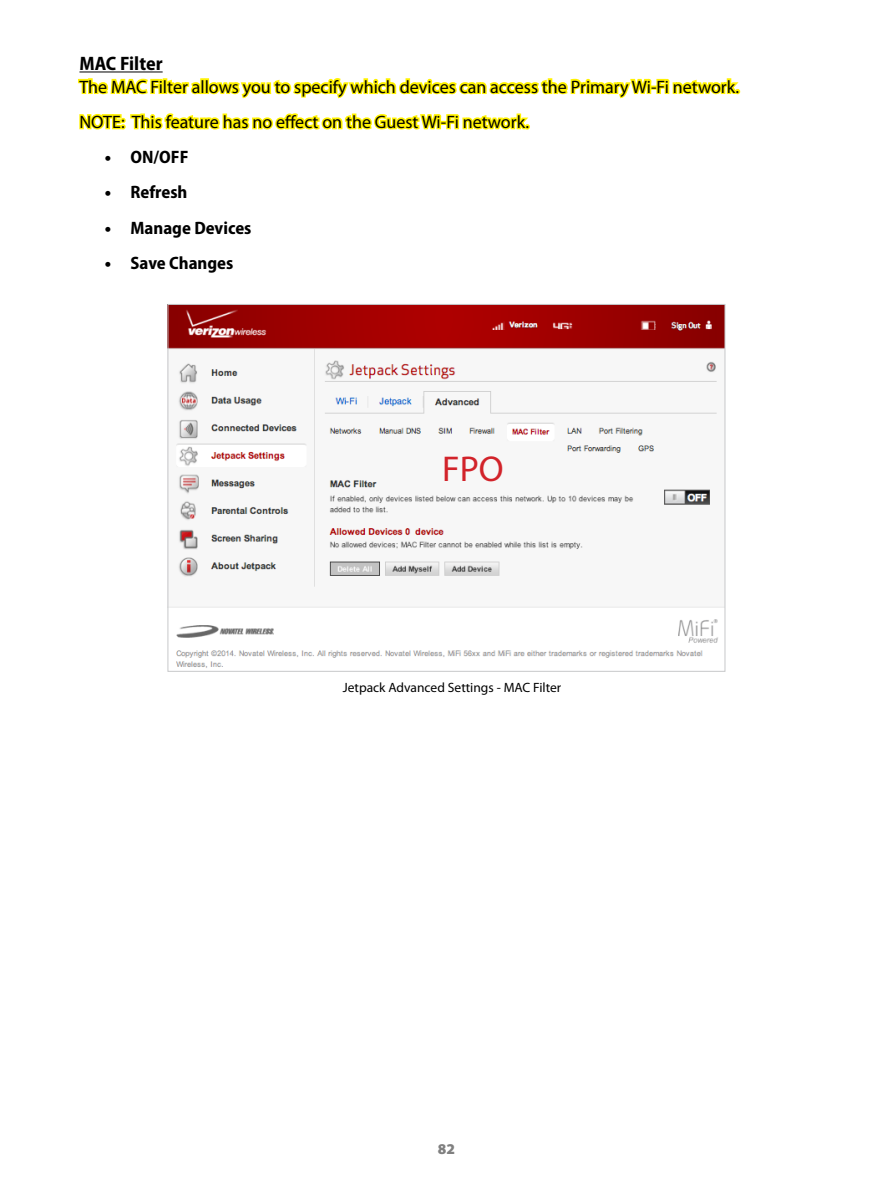
<style>
.page{position:relative;width:893px;height:1188px;background:#fff}
.page>*{position:absolute;margin:0;border:0;box-sizing:border-box;transform-origin:0 0}
.t1{font:36px "Myriad Pro";color:#d2232a}
.t2{font:700 semi-condensed 19.5px "Myriad Pro";color:#000}
.t3{font:18px/35.2px "Myriad Pro";color:#000}
.t4{font:700 semi-condensed 18px "Myriad Pro";color:#000}
.t5{font:900 15px "Myriad Pro";color:#808080}
.t6{font:13.5px "Myriad Pro";color:#000}
</style>
<div class="page">
<svg style="left:78px;top:71px;width:663px;height:59px"></svg>
<img style="left:170px;top:306px;width:553px;height:362px">
<p class="t2" style="left:79px;top:53px;width:85px">MAC Filter</p>
<p class="t3" style="left:79px;top:69px;width:661px">The MAC Filter allows you to specify which devices can access the Primary Wi-Fi network.<br>NOTE: This feature has no effect on the Guest Wi-Fi network.</p>
<p class="t4" style="left:105px;top:147px;width:85px">• ON/OFF</p>
<p class="t4" style="left:105px;top:182px;width:84px">• Refresh</p>
<p class="t4" style="left:105px;top:217px;width:148px">• Manage Devices</p>
<p class="t4" style="left:105px;top:253px;width:130px">• Save Changes</p>
<h1 class="t1" style="left:442px;top:447px;width:63px">FPO</h1>
<p class="t6" style="left:343px;top:679px;width:220px">Jetpack Advanced Settings - MAC Filter</p>
<p class="t5" style="left:438px;top:1140px;width:19px">82</p>
</div>
